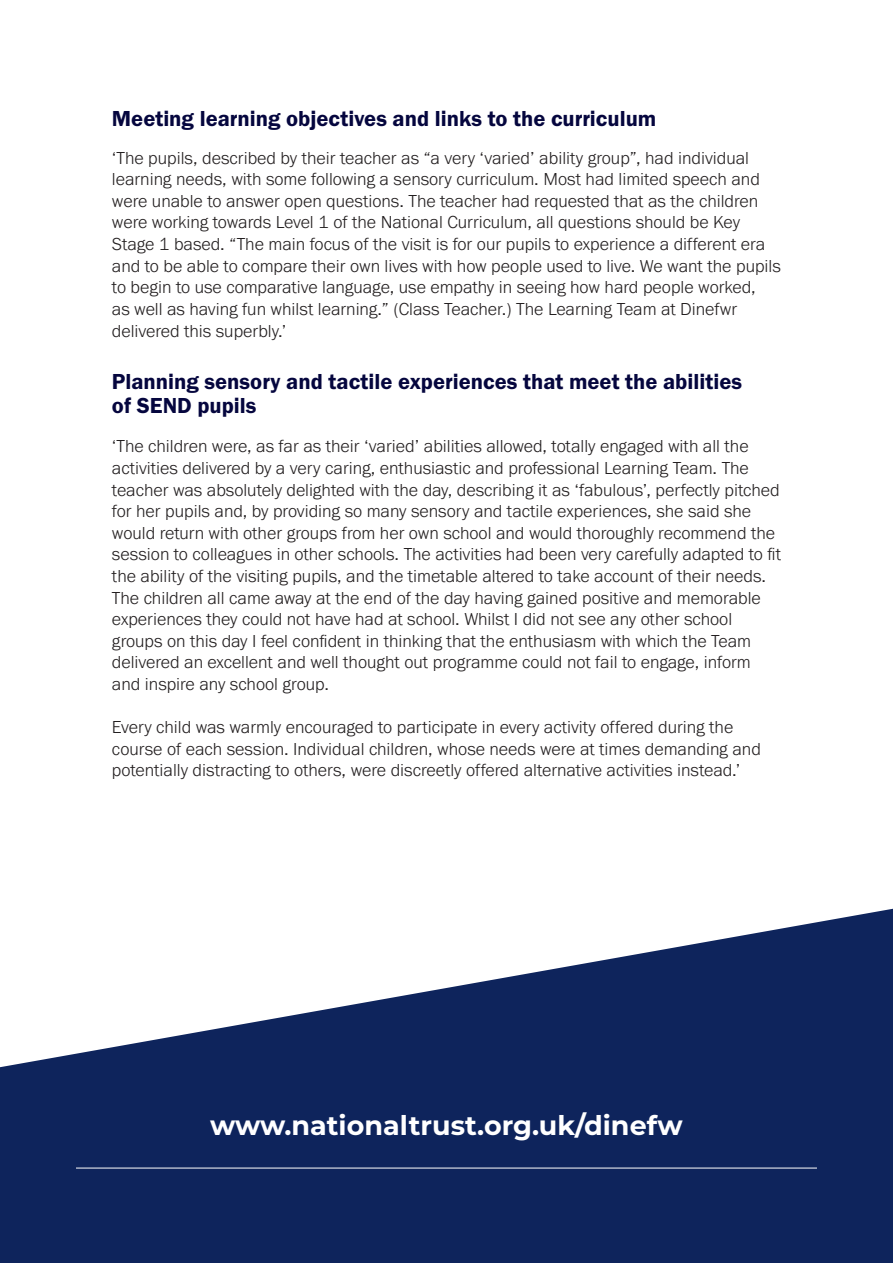
<style>
.page{position:relative;width:893px;height:1263px;background:#fff}
.page>*{position:absolute;margin:0;border:0;box-sizing:border-box;transform-origin:0 0}
.t1{font:700 27px "Montserrat";color:#fff}
.t2{font:22.5px/24px "Franklin Gothic URW Dem";color:#05063e}
.t3{font:300 18px/21.6px "Franklin Gothic URW";color:#231f20}
</style>
<div class="page">
<svg style="left:0;top:909px;width:893px;height:354px;fill:#0e245c"></svg>
<hr style="left:76px;top:1168px;width:741px;height:1px;background:#fff">
<h3 class="t2" style="left:112px;top:106px;width:546px">Meeting learning objectives and links to the curriculum</h3>
<p class="t3" style="left:112px;top:147px;width:670px">‘The pupils, described by their teacher as “a very ‘varied’ ability group”, had individual learning needs, with some following a sensory curriculum. Most had limited speech and were unable to answer open questions. The teacher had requested that as the children were working towards Level 1 of the National Curriculum, all questions should be Key Stage 1 based. “The main focus of the visit is for our pupils to experience a different era and to be able to compare their own lives with how people used to live. We want the pupils to begin to use comparative language, use empathy in seeing how hard people worked,<br>as well as having fun whilst learning.” (Class Teacher.) The Learning Team at Dinefwr delivered this superbly.’</p>
<h3 class="t2" style="left:112px;top:369px;width:632px">Planning sensory and tactile experiences that meet the abilities of SEND pupils</h3>
<p class="t3" style="left:112px;top:435px;width:671px">‘The children were, as far as their ‘varied’ abilities allowed, totally engaged with all the activities delivered by a very caring, enthusiastic and professional Learning Team. The teacher was absolutely delighted with the day, describing it as ‘fabulous’, perfectly pitched for her pupils and, by providing so many sensory and tactile experiences, she said she would return with other groups from her own school and would thoroughly recommend the session to colleagues in other schools. The activities had been very carefully adapted to ft the ability of the visiting pupils, and the timetable altered to take account of their needs.<br>The children all came away at the end of the day having gained positive and memorable experiences they could not have had at school. Whilst I did not see any other school groups on this day I feel confdent in thinking that the enthusiasm with which the Team delivered an excellent and well thought out programme could not fail to engage, inform and inspire any school group.</p>
<p class="t3" style="left:112px;top:716px;width:650px">Every child was warmly encouraged to participate in every activity offered during the course of each session. Individual children, whose needs were at times demanding and potentially distracting to others, were discreetly offered alternative activities instead.’</p>
<p class="t1" style="left:210px;top:1106px;width:474px">www.nationaltrust.org.uk/dinefw</p>
</div>
